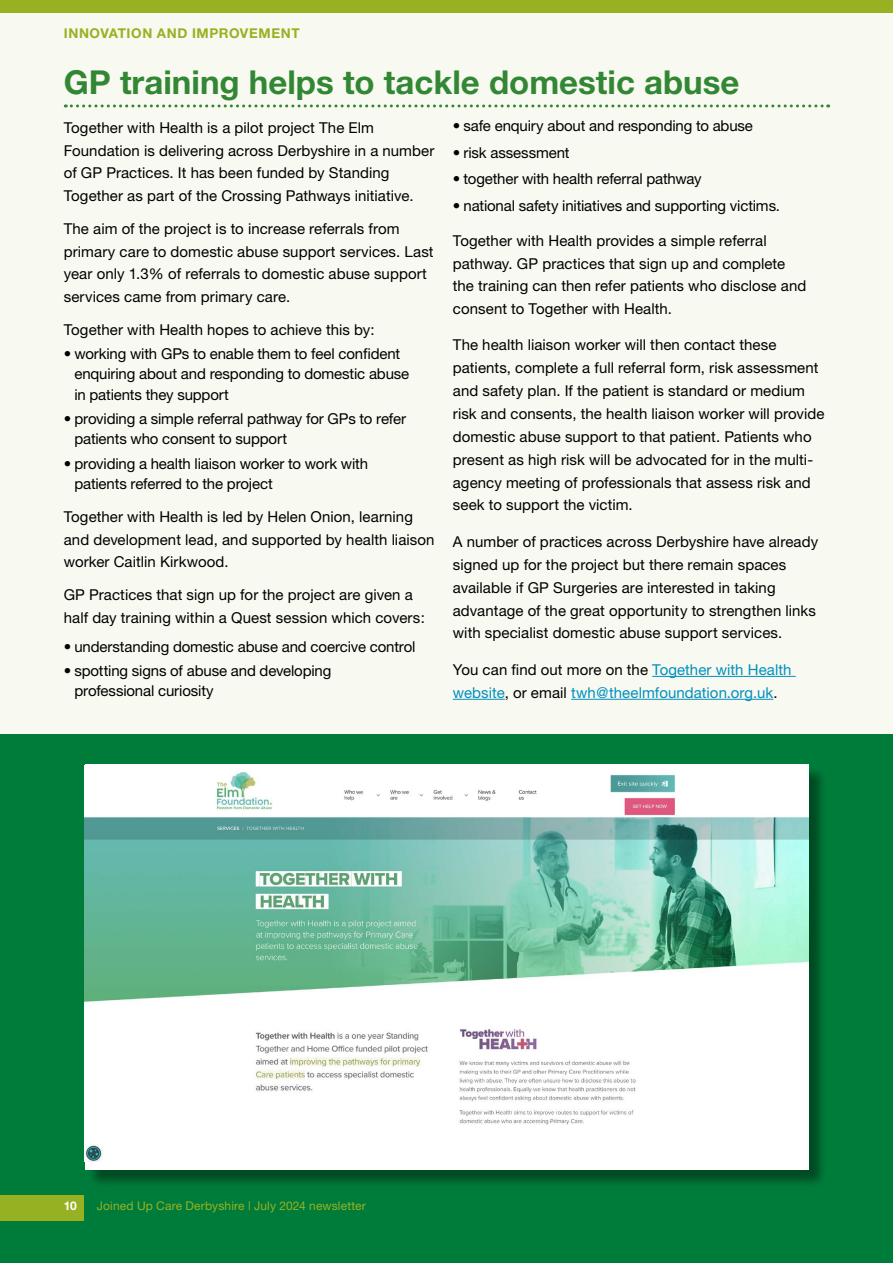
<style>
.page{position:relative;width:893px;height:1263px;background:#f8f9f0}
.page>*{position:absolute;margin:0;border:0;box-sizing:border-box;transform-origin:0 0}
.H2_underline{font:700 33px "Helvetica Neue";color:#328734}
.t1{font:15px/22.5px "Helvetica Neue";letter-spacing:.005em;color:#000}
.t2{font:15px/22.8px "Helvetica Neue";letter-spacing:.005em;color:#0090bf}
.t3{font:700 13.5px "Helvetica Neue";letter-spacing:.045em;color:#96b222}
.t4{font:12px "Helvetica Neue";letter-spacing:.01em;color:#96b222}
.t5{font:700 12px "Helvetica Neue";color:#fff}
.s1{color:#000}
</style>
<div class="page">
<div style="left:0;top:735px;width:893px;height:528px;background:#007c3a"></div>
<div style="left:0;top:1194px;width:83px;height:26px;background:#96b222"></div>
<svg style="left:65px;top:104px;width:764px;height:3px"></svg>
<hr style="left:652px;top:676px;width:144px;height:1px;background:#0090bf">
<hr style="left:453px;top:699px;width:52px;height:1px;background:#0090bf">
<hr style="left:571px;top:699px;width:202px;height:1px;background:#0090bf">
<div style="left:0;top:0;width:893px;height:13px;background:#96b222"></div>
<div style="left:87px;top:766px;width:740px;height:422px;background:#000;opacity:.4"></div>
<div style="left:85px;top:764px;width:723px;height:405px;background:#fff"></div>
<img style="left:85px;top:772px;width:723px;height:389px">
<p class="t3" style="left:64px;top:25px;width:237px">INNOVATION AND IMPROVEMENT</p>
<h2 class="H2_underline" style="left:64px;top:62px;width:677px">GP training helps to tackle domestic abuse</h2>
<p class="t1" style="left:64px;top:117px;width:372px">Together with Health is a pilot project The Elm Foundation is delivering across Derbyshire in a number of GP Practices. It has been funded by Standing Together as part of the Crossing Pathways initiative.</p>
<p class="t1" style="left:64px;top:217px;width:371px">The aim of the project is to increase referrals from primary care to domestic abuse support services. Last year only 1.3% of referrals to domestic abuse support services came from primary care.</p>
<p class="t1" style="left:64px;top:318px;width:312px">Together with Health hopes to achieve this by:</p>
<p class="t1" style="left:74px;top:343px;width:336px;line-height:20.2px;text-indent:-11px">• working with GPs to enable them to feel confident enquiring about and responding to domestic abuse in patients they support</p>
<p class="t1" style="left:74px;top:408px;width:333px;line-height:20.2px;text-indent:-11px">• providing a simple referral pathway for GPs to refer patients who consent to support</p>
<p class="t1" style="left:74px;top:453px;width:295px;line-height:20.2px;text-indent:-11px">• providing a health liaison worker to work with patients referred to the project</p>
<p class="t1" style="left:64px;top:505px;width:372px">Together with Health is led by Helen Onion, learning and development lead, and supported by health liaison worker Caitlin Kirkwood.</p>
<p class="t1" style="left:64px;top:584px;width:363px">GP Practices that sign up for the project are given a half day training within a Quest session which covers:</p>
<p class="t1" style="left:64px;top:635px;width:353px">• understanding domestic abuse and coercive control</p>
<p class="t1" style="left:74px;top:660px;width:258px;line-height:20.2px;text-indent:-11px">• spotting signs of abuse and developing professional curiosity</p>
<p class="t1" style="left:453px;top:114px;width:302px">• safe enquiry about and responding to abuse</p>
<p class="t1" style="left:453px;top:141px;width:118px">• risk assessment</p>
<p class="t1" style="left:453px;top:168px;width:250px">• together with health referral pathway</p>
<p class="t1" style="left:453px;top:194px;width:329px">• national safety initiatives and supporting victims.</p>
<p class="t1" style="left:453px;top:229px;width:355px">Together with Health provides a simple referral pathway. GP practices that sign up and complete the training can then refer patients who disclose and consent to Together with Health.</p>
<p class="t1" style="left:453px;top:333px;width:373px">The health liaison worker will then contact these patients, complete a full referral form, risk assessment and safety plan. If the patient is standard or medium risk and consents, the health liaison worker will provide domestic abuse support to that patient. Patients who present as high risk will be advocated for in the multi&shy;agency meeting of professionals that assess risk and seek to support the victim.</p>
<p class="t1" style="left:453px;top:530px;width:367px">A number of practices across Derbyshire have already signed up for the project but there remain spaces available if GP Surgeries are interested in taking advantage of the great opportunity to strengthen links with specialist domestic abuse support services.</p>
<p class="t2" style="left:453px;top:658px;width:340px"><span class="s1">You can find out more on the</span> Together with Health website<span class="s1">, or email</span> twh@theelmfoundation.org.uk<span class="s1">.</span></p>
<p class="t5" style="left:64px;top:1198px;width:15px">10</p>
<p class="t4" style="left:97px;top:1199px;width:271px">Joined Up Care Derbyshire | July 2024 newsletter</p>
</div>
